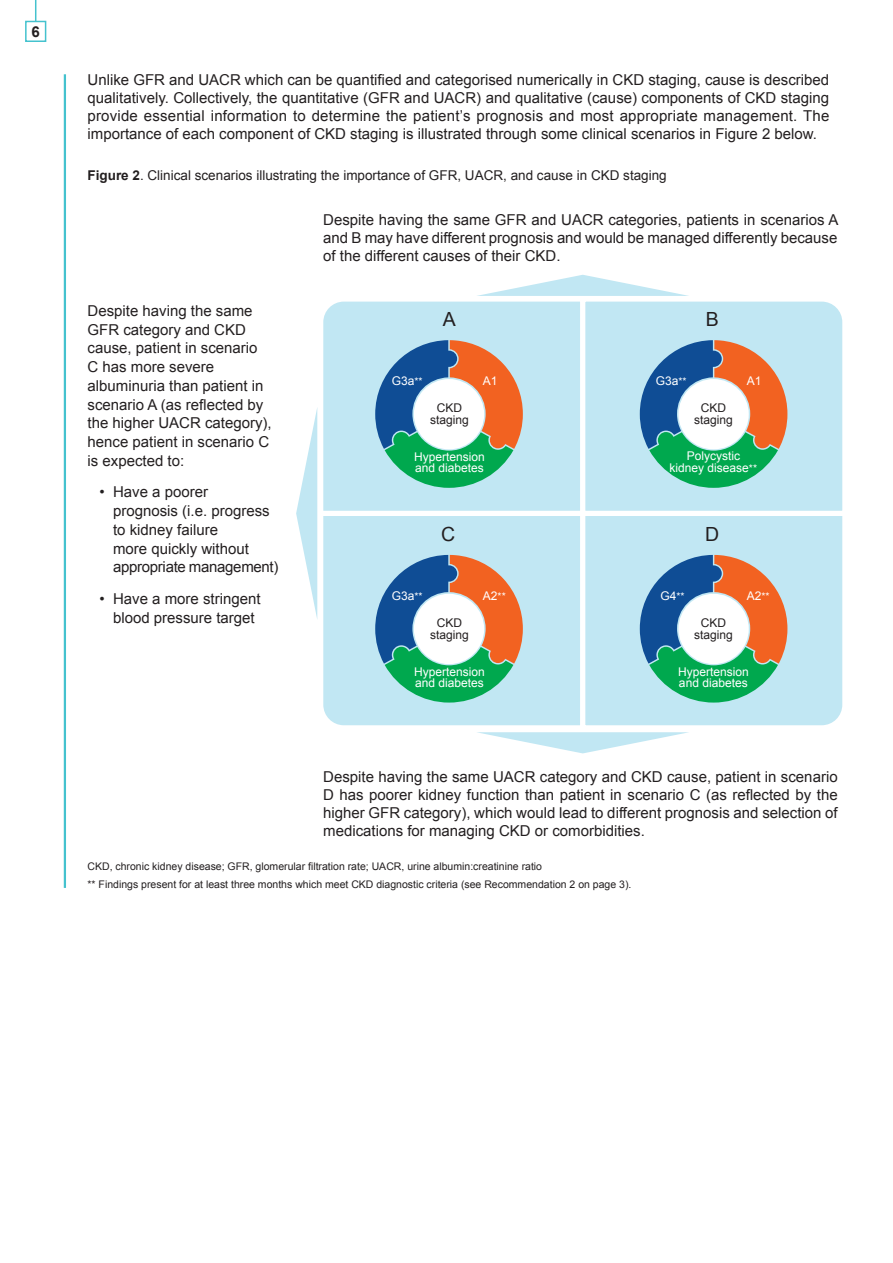
<style>
.page{position:relative;width:893px;height:1263px;background:#fff}
.page>*{position:absolute;margin:0;border:0;box-sizing:border-box;transform-origin:0 0}
.Body{font:19.5px "Arial";color:#231f20}
.Body-2{font:15px/18.8px "Arial";color:#231f20;text-align:justify}
.Bodytext{font:700 15px "Arial";color:#231f20}
.Body-3{font:13.5px "Arial";color:#231f20}
.Body-4{font:12px/11.1px "Arial";color:#fff}
.Body-5{font:12px/11.1px "Arial";color:#231f20;text-align:center}
.Body-6{font:10.5px "Arial";color:#231f20}
.s1{font-weight:700}
.s2{font-size:10.5px}
</style>
<div class="page">
<hr style="left:64px;top:74px;width:2px;height:814px;background:#44c2ce">
<div style="left:25px;top:21px;width:21px;height:21px;border:2px solid #44c2ce"></div>
<svg style="left:35px;top:0;width:1px;height:22px"></svg>
<div style="left:317px;top:301px;width:261px;height:207px;background:#c1e7f3"></div>
<div style="left:578px;top:301px;width:265px;height:207px;background:#c1e7f3"></div>
<svg style="left:317px;top:508px;width:261px;height:218px;background:#c6e9f3"></svg>
<svg style="left:578px;top:508px;width:265px;height:218px;background:#c6e8f3"></svg>
<svg style="left:477px;top:275px;width:212px;height:21px"></svg>
<svg style="left:296px;top:409px;width:21px;height:209px"></svg>
<svg style="left:477px;top:732px;width:212px;height:21px"></svg>
<svg style="left:375px;top:339px;width:148px;height:149px"></svg>
<svg style="left:375px;top:553px;width:148px;height:149px"></svg>
<svg style="left:640px;top:553px;width:147px;height:149px"></svg>
<svg style="left:640px;top:339px;width:147px;height:149px"></svg>
<p class="Bodytext" style="left:32px;top:22px;width:10px">6</p>
<p class="Body-2" style="left:88px;top:71px;width:743px;line-height:18px">Unlike GFR and UACR which can be quantified and categorised numerically in CKD staging, cause is described qualitatively. Collectively, the quantitative (GFR and UACR) and qualitative (cause) components of CKD staging provide essential information to determine the patient’s prognosis and most appropriate management. The importance of each component of CKD staging is illustrated through some clinical scenarios in Figure 2 below.</p>
<p class="Body-3" style="left:88px;top:166px;width:581px"><span class="s1">Figure 2</span>. Clinical scenarios illustrating the importance of GFR, UACR, and cause in CKD staging</p>
<p class="Body-2" style="left:88px;top:301px;width:186px;text-align:left">Despite having the same<br>GFR category and CKD cause, patient in scenario<br>C has more severe albuminuria than patient in scenario A (as reflected by the higher UACR category), hence patient in scenario C is expected to:</p>
<p class="Body-2" style="left:113px;top:483px;width:167px;text-align:left;text-indent:-14px">• Have a poorer<br>prognosis (i.e. progress to kidney failure<br>more quickly without appropriate management)</p>
<p class="Body-2" style="left:100px;top:589px;width:163px;text-align:center">• Have a more stringent blood pressure target</p>
<p class="Body-2" style="left:323px;top:211px;width:517px;line-height:18px">Despite having the same GFR and UACR categories, patients in scenarios A and B may have different prognosis and would be managed differently because of the different causes of their CKD.</p>
<p class="Body" style="left:443px;top:307px;width:15px">A</p>
<p class="Body" style="left:706px;top:307px;width:15px">B</p>
<p class="Body-4" style="left:392px;top:375px;width:32px">G3a<span class="s2">**</span></p>
<p class="Body-4" style="left:483px;top:375px;width:16px">A1</p>
<p class="Body-4" style="left:656px;top:375px;width:32px">G3a<span class="s2">**</span></p>
<p class="Body-4" style="left:747px;top:375px;width:16px">A1</p>
<p class="Body-5" style="left:430px;top:403px;width:40px">CKD staging</p>
<p class="Body-5" style="left:694px;top:403px;width:40px">CKD staging</p>
<p class="Body-4" style="left:414px;top:451px;width:72px">Hypertension and diabetes</p>
<p class="Body-4" style="left:670px;top:450px;width:89px;line-height:12px;text-align:center">Polycystic kidney disease<span class="s2">**</span></p>
<p class="Body" style="left:441px;top:521px;width:16px">C</p>
<p class="Body" style="left:705px;top:521px;width:16px">D</p>
<p class="Body-4" style="left:392px;top:590px;width:32px">G3a<span class="s2">**</span></p>
<p class="Body-4" style="left:483px;top:590px;width:24px">A2<span class="s2">**</span></p>
<p class="Body-4" style="left:660px;top:590px;width:26px">G4<span class="s2">**</span></p>
<p class="Body-4" style="left:747px;top:590px;width:24px">A2<span class="s2">**</span></p>
<p class="Body-5" style="left:430px;top:618px;width:40px">CKD staging</p>
<p class="Body-5" style="left:694px;top:618px;width:40px">CKD staging</p>
<p class="Body-4" style="left:414px;top:666px;width:72px">Hypertension and diabetes</p>
<p class="Body-4" style="left:678px;top:666px;width:72px">Hypertension and diabetes</p>
<p class="Body-2" style="left:323px;top:767px;width:516px;line-height:18px">Despite having the same UACR category and CKD cause, patient in scenario D has poorer kidney function than patient in scenario C (as reflected by the higher GFR category), which would lead to different prognosis and selection of medications for managing CKD or comorbidities.</p>
<p class="Body-6" style="left:88px;top:859px;width:456px">CKD, chronic kidney disease; GFR, glomerular filtration rate; UACR, urine albumin:creatinine ratio</p>
<p class="Body-6" style="left:88px;top:877px;width:545px">** Findings present for at least three months which meet CKD diagnostic criteria (see Recommendation 2 on page 3).</p>
</div>
